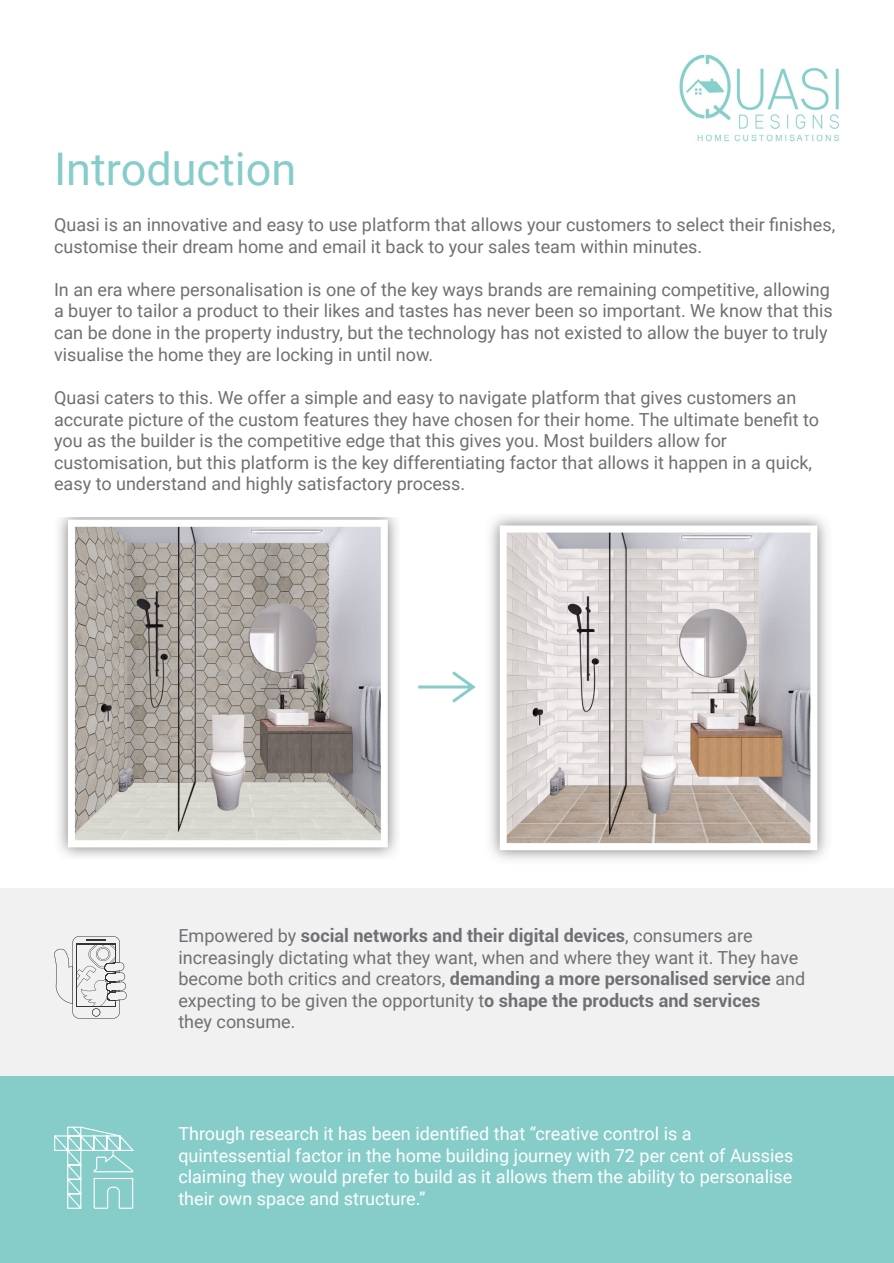
<style>
.page{position:relative;width:894px;height:1263px;background:#fff}
.page>*{position:absolute;margin:0;border:0;box-sizing:border-box;transform-origin:0 0}
.t1{font:45px "Roboto";color:#86cdca}
.t2{font:18px/21.6px "Roboto";color:#6f7073}
.t3{font:18px/21.6px "Roboto";color:#fff}
.s1{font-weight:700}
</style>
<div class="page">
<div style="left:0;top:1075px;width:893px;height:188px;background:#86cdca"></div>
<div style="left:0;top:888px;width:893px;height:187px;background:#f1f1f2"></div>
<svg style="left:54px;top:936px;width:73px;height:82px"></svg>
<img style="left:679px;top:54px;width:160px;height:88px">
<svg style="left:54px;top:1126px;width:80px;height:83px"></svg>
<img style="left:58px;top:517px;width:339px;height:340px">
<img style="left:490px;top:516px;width:337px;height:344px">
<svg style="left:418px;top:671px;width:58px;height:32px"></svg>
<h1 class="t1" style="left:54px;top:137px;width:244px">Introduction</h1>
<p class="t2" style="left:54px;top:213px;width:782px">Quasi is an innovative and easy to use platform that allows your customers to select their finishes, customise their dream home and email it back to your sales team within minutes.</p>
<p class="t2" style="left:54px;top:278px;width:779px">In an era where personalisation is one of the key ways brands are remaining competitive, allowing a buyer to tailor a product to their likes and tastes has never been so important. We know that this can be done in the property industry, but the technology has not existed to allow the buyer to truly visualise the home they are locking in until now.</p>
<p class="t2" style="left:54px;top:386px;width:766px">Quasi caters to this. We offer a simple and easy to navigate platform that gives customers an accurate picture of the custom features they have chosen for their home. The ultimate benefit to you as the builder is the competitive edge that this gives you. Most builders allow for customisation, but this platform is the key differentiating factor that allows it happen in a quick, easy to understand and highly satisfactory process.</p>
<p class="t2" style="left:178px;top:924px;width:628px">Empowered by <span class="s1">social networks and their digital devices</span>, consumers are increasingly dictating what they want, when and where they want it. They have become both critics and creators, <span class="s1">demanding a more personalised service</span> and expecting to be given the opportunity t<span class="s1">o shape the products and services<br></span>they consume.</p>
<p class="t3" style="left:178px;top:1122px;width:616px">Through research it has been identified that “creative control is a quintessential factor in the home building journey with 72 per cent of Aussies claiming they would prefer to build as it allows them the ability to personalise their own space and structure.”</p>
</div>
